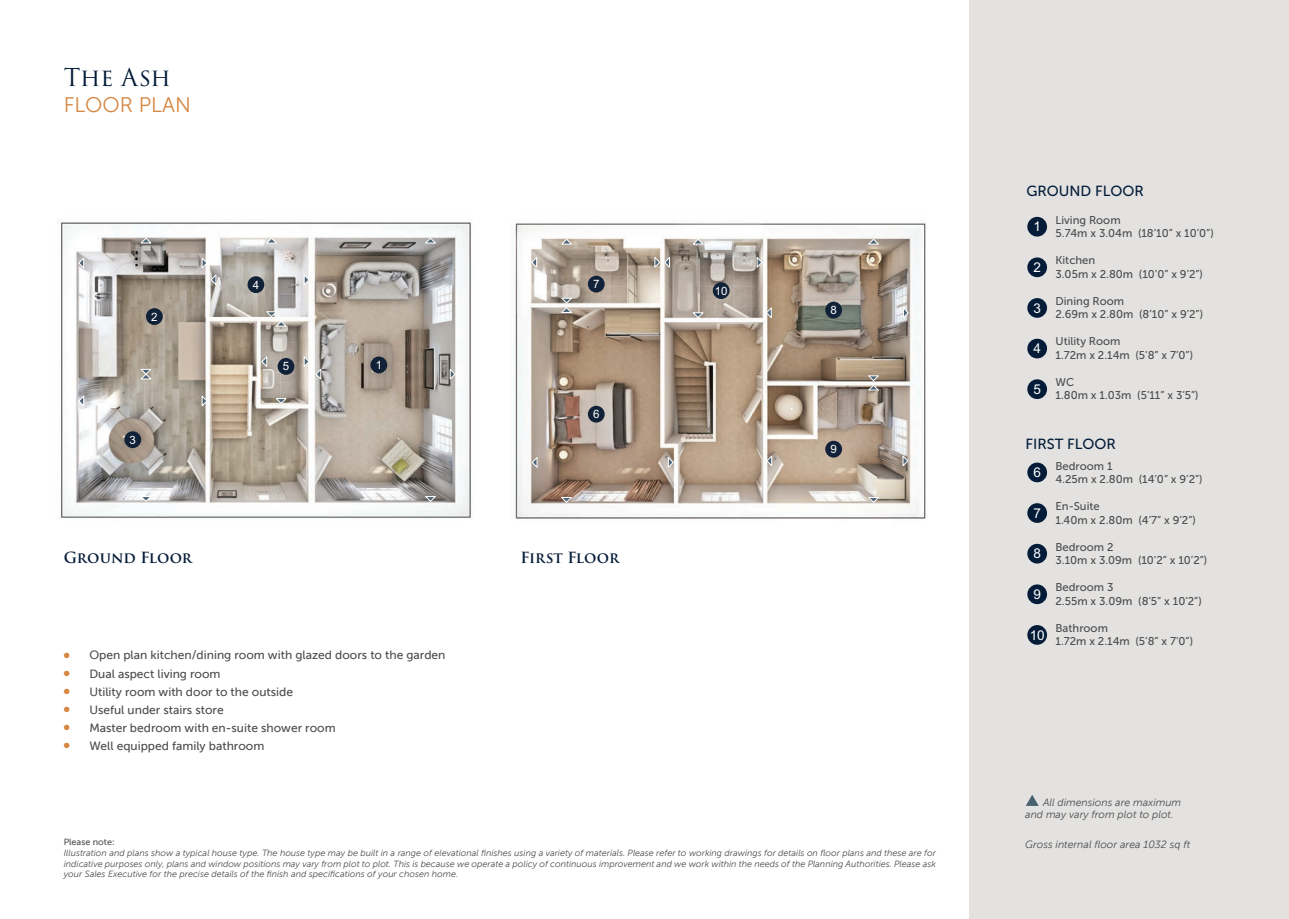
<style>
.page{position:relative;width:1289px;height:919px;background:#fff}
.page>*{position:absolute;margin:0;border:0;box-sizing:border-box;transform-origin:0 0}
.t1{font:24px "Trajan Pro 3";letter-spacing:-.005em;color:#041c38}
.t2{font:21px "Museo Sans 300";color:#d58640}
.t3{font:600 15px "Trajan Pro 3";color:#041c38}
.t4{font:14.7px "Museo Sans 500";color:#041c38}
.t5{font:13.5px "Arial";color:#fff}
.t6{font:12px "Museo Sans 500";color:#4b4c4d}
.t7{font:11.55px "Arial";color:#fff}
.t8{font:11.25px/13.5px "Museo Sans 500";color:#4b4c4d}
.t9{font:italic 10.5px "Museo Sans 300";color:#4b4c4d}
.t10{font:italic 9px/10.8px "Museo Sans 300";color:#4b4c4d;text-align:justify}
.t11{font:9px "Museo Sans 500";color:#4b4c4d}
.s1{color:#d58640}
</style>
<div class="page">
<div style="left:969px;top:0;width:319px;height:918px;background:#e3e2e1"></div>
<img style="left:57px;top:219px;width:414px;height:299px">
<svg style="left:78px;top:257px;width:6px;height:11px"></svg>
<svg style="left:202px;top:257px;width:5px;height:11px"></svg>
<svg style="left:78px;top:395px;width:6px;height:11px"></svg>
<svg style="left:202px;top:395px;width:5px;height:11px"></svg>
<svg style="left:141px;top:238px;width:10px;height:5px"></svg>
<svg style="left:141px;top:496px;width:10px;height:5px"></svg>
<svg style="left:141px;top:369px;width:10px;height:10px"></svg>
<svg style="left:315px;top:369px;width:6px;height:10px"></svg>
<svg style="left:450px;top:369px;width:5px;height:10px"></svg>
<svg style="left:425px;top:238px;width:11px;height:5px"></svg>
<svg style="left:425px;top:496px;width:11px;height:5px"></svg>
<svg style="left:261px;top:356px;width:6px;height:11px"></svg>
<svg style="left:304px;top:356px;width:5px;height:11px"></svg>
<svg style="left:276px;top:398px;width:10px;height:5px"></svg>
<svg style="left:211px;top:274px;width:5px;height:11px"></svg>
<svg style="left:304px;top:274px;width:5px;height:11px"></svg>
<svg style="left:266px;top:238px;width:11px;height:5px"></svg>
<svg style="left:266px;top:311px;width:20px;height:15px"></svg>
<div style="left:370px;top:356px;width:17px;height:17px;background:#112137;border-radius:50%"></div>
<div style="left:146px;top:308px;width:17px;height:17px;background:#112137;border-radius:50%"></div>
<div style="left:124px;top:431px;width:17px;height:17px;background:#112137;border-radius:50%"></div>
<div style="left:247px;top:276px;width:17px;height:17px;background:#112137;border-radius:50%"></div>
<div style="left:277px;top:358px;width:17px;height:17px;background:#112137;border-radius:50%"></div>
<svg style="left:1026px;top:795px;width:12px;height:10px"></svg>
<div style="left:1027px;top:217px;width:20px;height:19px;background:#041c38;border-radius:50%"></div>
<div style="left:1027px;top:257px;width:20px;height:20px;background:#041c38;border-radius:50%"></div>
<div style="left:1027px;top:298px;width:20px;height:20px;background:#041c38;border-radius:50%"></div>
<div style="left:1027px;top:339px;width:20px;height:19px;background:#041c38;border-radius:50%"></div>
<div style="left:1027px;top:379px;width:20px;height:20px;background:#041c38;border-radius:50%"></div>
<div style="left:1027px;top:462px;width:20px;height:20px;background:#041c38;border-radius:50%"></div>
<div style="left:1027px;top:503px;width:20px;height:20px;background:#041c38;border-radius:50%"></div>
<div style="left:1027px;top:543px;width:20px;height:20px;background:#041c38;border-radius:50%"></div>
<div style="left:1027px;top:584px;width:20px;height:20px;background:#041c38;border-radius:50%"></div>
<div style="left:1027px;top:625px;width:20px;height:19px;background:#041c38;border-radius:50%"></div>
<img style="left:511px;top:220px;width:416px;height:299px">
<svg style="left:531px;top:257px;width:6px;height:11px"></svg>
<svg style="left:561px;top:239px;width:11px;height:5px"></svg>
<svg style="left:654px;top:257px;width:15px;height:11px"></svg>
<svg style="left:756px;top:257px;width:6px;height:11px"></svg>
<svg style="left:692px;top:239px;width:11px;height:5px"></svg>
<svg style="left:692px;top:312px;width:11px;height:6px"></svg>
<svg style="left:766px;top:307px;width:5px;height:11px"></svg>
<svg style="left:903px;top:307px;width:5px;height:11px"></svg>
<svg style="left:868px;top:239px;width:10px;height:5px"></svg>
<svg style="left:766px;top:455px;width:6px;height:11px"></svg>
<svg style="left:902px;top:455px;width:6px;height:11px"></svg>
<svg style="left:868px;top:375px;width:10px;height:15px"></svg>
<svg style="left:868px;top:497px;width:10px;height:5px"></svg>
<svg style="left:532px;top:457px;width:5px;height:11px"></svg>
<svg style="left:668px;top:457px;width:5px;height:11px"></svg>
<svg style="left:561px;top:298px;width:11px;height:15px"></svg>
<svg style="left:561px;top:497px;width:11px;height:5px"></svg>
<div style="left:588px;top:406px;width:16px;height:16px;background:#112137;border-radius:50%"></div>
<div style="left:588px;top:276px;width:16px;height:16px;background:#112137;border-radius:50%"></div>
<div style="left:825px;top:301px;width:17px;height:17px;background:#112137;border-radius:50%"></div>
<div style="left:825px;top:440px;width:17px;height:17px;background:#112137;border-radius:50%"></div>
<div style="left:712px;top:282px;width:17px;height:17px;background:#112137;border-radius:50%"></div>
<p class="t1" style="left:64px;top:64px;width:108px">The Ash</p>
<p class="t2" style="left:64px;top:92px;width:129px">FLOOR PLAN</p>
<p class="t7" style="left:151px;top:310px;width:8px">2</p>
<p class="t7" style="left:129px;top:433px;width:8px">3</p>
<p class="t7" style="left:253px;top:278px;width:8px">4</p>
<p class="t7" style="left:283px;top:359px;width:8px">5</p>
<p class="t7" style="left:375px;top:358px;width:8px">1</p>
<p class="t7" style="left:593px;top:277px;width:8px">7</p>
<p class="t7" style="left:593px;top:407px;width:8px">6</p>
<p class="t3" style="left:64px;top:549px;width:130px">Ground Floor</p>
<p class="t3" style="left:520px;top:549px;width:100px">First Floor</p>
<p class="t6" style="left:64px;top:648px;width:383px"><span class="s1">●</span> Open plan kitchen/dining room with glazed doors to the garden</p>
<p class="t6" style="left:64px;top:666px;width:158px"><span class="s1">●</span> Dual aspect living room</p>
<p class="t6" style="left:64px;top:684px;width:231px"><span class="s1">●</span> Utility room with door to the outside</p>
<p class="t6" style="left:64px;top:702px;width:161px"><span class="s1">●</span> Useful under stairs store</p>
<p class="t6" style="left:64px;top:720px;width:273px"><span class="s1">●</span> Master bedroom with en-suite shower room</p>
<p class="t6" style="left:64px;top:738px;width:202px"><span class="s1">●</span> Well equipped family bathroom</p>
<p class="t7" style="left:714px;top:284px;width:14px">10</p>
<p class="t7" style="left:830px;top:303px;width:8px">8</p>
<p class="t7" style="left:830px;top:442px;width:8px">9</p>
<p class="t11" style="left:64px;top:836px;width:52px">Please note:</p>
<p class="t10" style="left:64px;top:847px;width:873px">Illustration and plans show a typical house type. The house type may be built in a range of elevational finishes using a variety of materials. Please refer to working drawings for details on floor plans and these are for indicative purposes only, plans and window positions may vary from plot to plot. This is because we operate a policy of continuous improvement and we work within the needs of the Planning Authorities. Please ask your Sales Executive for the precise details of the finish and specifications of your chosen home.</p>
<p class="t4" style="left:1026px;top:186px;width:119px">GROUND FLOOR</p>
<p class="t5" style="left:1033px;top:219px;width:9px">1</p>
<p class="t5" style="left:1033px;top:259px;width:9px">2</p>
<p class="t5" style="left:1033px;top:300px;width:9px">3</p>
<p class="t5" style="left:1033px;top:340px;width:9px">4</p>
<p class="t5" style="left:1033px;top:381px;width:9px">5</p>
<p class="t8" style="left:1055px;top:214px;width:160px">Living Room<br>5.74m x 3.04m (18’10” x 10’0”)</p>
<p class="t8" style="left:1055px;top:255px;width:149px">Kitchen<br>3.05m x 2.80m (10’0” x 9’2”)</p>
<p class="t8" style="left:1055px;top:295px;width:149px">Dining Room<br>2.69m x 2.80m (8’10” x 9’2”)</p>
<p class="t8" style="left:1055px;top:336px;width:139px">Utility Room<br>1.72m x 2.14m (5’8” x 7’0”)</p>
<p class="t8" style="left:1055px;top:376px;width:145px">WC<br>1.80m x 1.03m (5’11” x 3’5”)</p>
<p class="t4" style="left:1025px;top:438px;width:92px">FIRST FLOOR</p>
<p class="t5" style="left:1033px;top:464px;width:9px">6</p>
<p class="t5" style="left:1033px;top:505px;width:9px">7</p>
<p class="t5" style="left:1033px;top:545px;width:9px">8</p>
<p class="t5" style="left:1033px;top:586px;width:9px">9</p>
<p class="t5" style="left:1029px;top:627px;width:17px">10</p>
<p class="t8" style="left:1055px;top:460px;width:149px">Bedroom 1<br>4.25m x 2.80m (14’0” x 9’2”)</p>
<p class="t8" style="left:1055px;top:500px;width:142px">En-Suite<br>1.40m x 2.80m (4’7” x 9’2”)</p>
<p class="t8" style="left:1055px;top:541px;width:153px">Bedroom 2<br>3.10m x 3.09m (10’2” x 10’2”)</p>
<p class="t8" style="left:1055px;top:581px;width:148px">Bedroom 3<br>2.55m x 3.09m (8’5” x 10’2”)</p>
<p class="t8" style="left:1055px;top:622px;width:139px">Bathroom<br>1.72m x 2.14m (5’8” x 7’0”)</p>
<p class="t9" style="left:1043px;top:796px;width:140px">All dimensions are maximum</p>
<p class="t9" style="left:1025px;top:808px;width:150px">and may vary from plot to plot.</p>
<p class="t9" style="left:1025px;top:838px;width:166px">Gross internal floor area 1032 sq ft</p>
</div>
